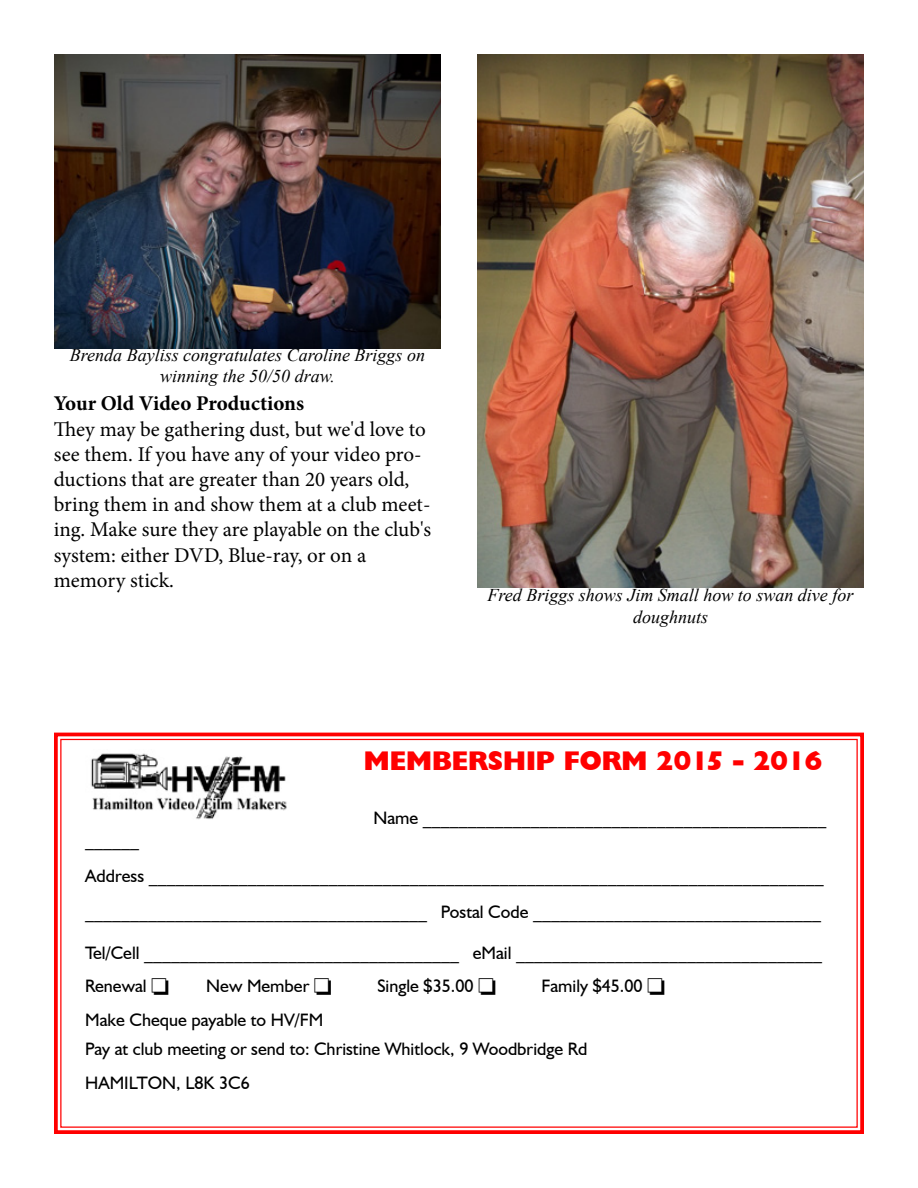
<style>
.page{position:relative;width:918px;height:1188px;background:#fff}
.page>*{position:absolute;margin:0;border:0;box-sizing:border-box;transform-origin:0 0}
.t1{font:800 27px "Humanist 521 BT";color:#f00}
.t2{font:21px/25.2px "Minion Pro";letter-spacing:-.005em;color:#000}
.t3{font:700 21px "Minion Pro";color:#000}
.t4{font:18px/36px "Humanist 521 BT";color:#000}
.t5{font:italic 18px/21.6px "Times New Roman";color:#000;text-align:center}
</style>
<div class="page">
<svg style="left:54px;top:732px;width:810px;height:402px"></svg>
<img style="left:85px;top:749px;width:205px;height:72px">
<img style="left:477px;top:55px;width:387px;height:533px">
<img style="left:54px;top:54px;width:387px;height:294px">
<p class="t5" style="left:70px;top:344px;width:357px">Brenda Bayliss congratulates Caroline Briggs on winning the 50/50 draw.</p>
<p class="t3" style="left:54px;top:389px;width:252px">Your Old Video Productions</p>
<p class="t2" style="left:54px;top:416px;width:379px">They may be gathering dust, but we'd love to see them. If you have any of your video pro&shy;ductions that are greater than 20 years old, bring them in and show them at a club meet&shy;ing. Make sure they are playable on the club's system: either DVD, Blue-ray, or on a memory stick.</p>
<p class="t5" style="left:488px;top:584px;width:367px">Fred Briggs shows Jim Small how to swan dive for doughnuts</p>
<h1 class="t1" style="left:364px;top:744px;width:460px">MEMBERSHIP FORM 2015 - 2016</h1>
<p class="t4" style="left:373px;top:799px;width:454px">Name _____________________________________________</p>
<p class="t4" style="left:85px;top:822px;width:740px">______<br>Address ___________________________________________________________________________ ______________________________________ Postal Code ________________________________</p>
<p class="t4" style="left:85px;top:935px;width:738px;line-height:33.8px">Tel/Cell ___________________________________ eMail __________________________________<br>Renewal □</p>
<p class="t4" style="left:206px;top:968px;width:127px">New Member □</p>
<p class="t4" style="left:377px;top:968px;width:120px">Single $35.00 □</p>
<p class="t4" style="left:541px;top:968px;width:125px">Family $45.00 □</p>
<p class="t4" style="left:85px;top:1005px;width:504px;line-height:29.2px">Make Cheque payable to HV/FM<br>Pay at club meeting or send to: Christine Whitlock, 9 Woodbridge Rd</p>
<p class="t4" style="left:85px;top:1065px;width:166px">HAMILTON, L8K 3C6</p>
</div>
